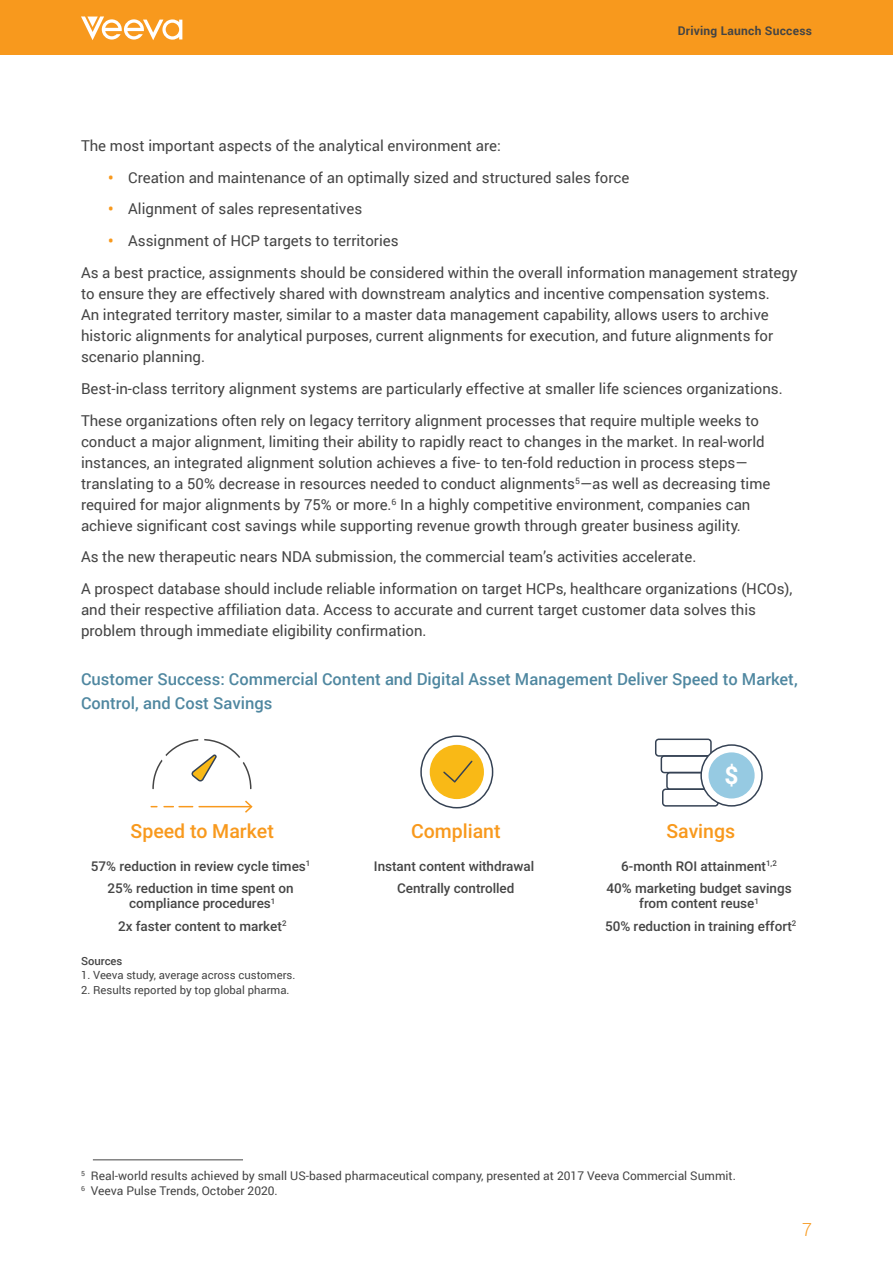
<style>
.page{position:relative;width:893px;height:1263px;background:#fff}
.page>*{position:absolute;margin:0;border:0;box-sizing:border-box;transform-origin:0 0}
.t1{font:700 24.6px "Roboto";color:#fff}
.t2{font:500 19.5px "Roboto";color:#f8991d}
.t3{font:300 18px "Roboto";color:#f8991d}
.t4{font:500 16.5px/24px "Roboto";color:#4f87a0}
.t5{font:15px/21px "Roboto";color:#444}
.t6{font:500 13.5px/22.5px "Roboto";color:#454545;text-align:center}
.t7{font:12px/15px "Roboto";color:#444}
.t8{font:700 12px "Roboto";letter-spacing:.02em;color:#444}
.t9{font:11.25px "Roboto";color:#444}
.t10{font:500 11.25px "Roboto";color:#444}
.s1{font-weight:700;color:#f8991d}
</style>
<div class="page">
<div style="left:0;top:0;width:893px;height:54px;background:#f8991d"></div>
<svg style="left:81px;top:17px;width:101px;height:23px"></svg>
<svg style="left:655px;top:738px;width:108px;height:69px"></svg>
<div style="left:708px;top:752px;width:47px;height:46px;background:#96cae2;border-radius:50%"></div>
<svg style="left:420px;top:735px;width:73px;height:73px"></svg>
<svg style="left:152px;top:739px;width:100px;height:50px"></svg>
<svg style="left:151px;top:806px;width:42px;height:1px"></svg>
<hr style="left:198px;top:806px;width:54px;height:1px;background:#f8991d">
<svg style="left:245px;top:800px;width:8px;height:13px"></svg>
<hr style="left:93px;top:1159px;width:150px;height:1px;background:#444">
<p class="t8" style="left:678px;top:22px;width:136px">Driving Launch Success</p>
<p class="t5" style="left:81px;top:134px;width:421px">The most important aspects of the analytical environment are:</p>
<p class="t5" style="left:108px;top:166px;width:523px"><span class="s1">•</span> Creation and maintenance of an optimally sized and structured sales force</p>
<p class="t5" style="left:108px;top:198px;width:256px"><span class="s1">•</span> Alignment of sales representatives</p>
<p class="t5" style="left:81px;top:224px;width:718px;line-height:31.8px;text-indent:27px"><span class="s1">•</span> Assignment of HCP targets to territories<br>As a best practice, assignments should be considered within the overall information management strategy</p>
<p class="t5" style="left:81px;top:283px;width:694px">to ensure they are effectively shared with downstream analytics and incentive compensation systems.<br>An integrated territory master, similar to a master data management capability, allows users to archive historic alignments for analytical purposes, current alignments for execution, and future alignments for scenario planning.</p>
<p class="t5" style="left:81px;top:372px;width:703px;line-height:31.8px">Best-in-class territory alignment systems are particularly effective at smaller life sciences organizations.<br>These organizations often rely on legacy territory alignment processes that require multiple weeks to</p>
<p class="t5" style="left:81px;top:430px;width:691px">conduct a major alignment, limiting their ability to rapidly react to changes in the market. In real-world instances, an integrated alignment solution achieves a five- to ten-fold reduction in process steps— translating to a 50% decrease in resources needed to conduct alignments<sup>5</sup>—as well as decreasing time required for major alignments by 75% or more.<sup>6</sup> In a highly competitive environment, companies can achieve significant cost savings while supporting revenue growth through greater business agility.</p>
<p class="t5" style="left:81px;top:541px;width:713px;line-height:31.8px">As the new therapeutic nears NDA submission, the commercial team’s activities accelerate.<br>A prospect database should include reliable information on target HCPs, healthcare organizations (HCOs),</p>
<p class="t5" style="left:81px;top:599px;width:676px">and their respective affiliation data. Access to accurate and current target customer data solves this problem through immediate eligibility confirmation.</p>
<p class="t4" style="left:81px;top:666px;width:718px">Customer Success: Commercial Content and Digital Asset Management Deliver Speed to Market,<br>Control, and Cost Savings</p>
<h2 class="t2" style="left:131px;top:820px;width:145px">Speed to Market</h2>
<p class="t6" style="left:91px;top:855px;width:221px">57% reduction in review cycle times<sup>1<br></sup>25% reduction in time spent on</p>
<p class="t6" style="left:118px;top:892px;width:170px">compliance procedures<sup>1<br></sup>2x faster content to market<sup>2</sup></p>
<p class="t10" style="left:81px;top:953px;width:43px">Sources</p>
<p class="t9" style="left:81px;top:967px;width:216px">1. Veeva study, average across customers.</p>
<p class="t9" style="left:81px;top:982px;width:210px">2. Results reported by top global pharma.</p>
<h2 class="t2" style="left:411px;top:820px;width:91px">Compliant</h2>
<p class="t6" style="left:374px;top:855px;width:162px">Instant content withdrawal<br>Centrally controlled</p>
<h1 class="t1" style="left:724px;top:766px;width:16px">$</h1>
<h2 class="t2" style="left:666px;top:820px;width:70px">Savings</h2>
<p class="t6" style="left:606px;top:855px;width:187px">6-month ROI attainment<sup>1,2<br></sup>40% marketing budget savings</p>
<p class="t6" style="left:605px;top:892px;width:193px">from content reuse<sup>1<br></sup>50% reduction in training effort<sup>2</sup></p>
<p class="t7" style="left:81px;top:1168px;width:656px"><sup>5</sup> Real-world results achieved by small US-based pharmaceutical company, presented at 2017 Veeva Commercial Summit.<br><sup>6</sup> Veeva Pulse Trends, October 2020.</p>
<p class="t3" style="left:802px;top:1217px;width:11px">7</p>
</div>
